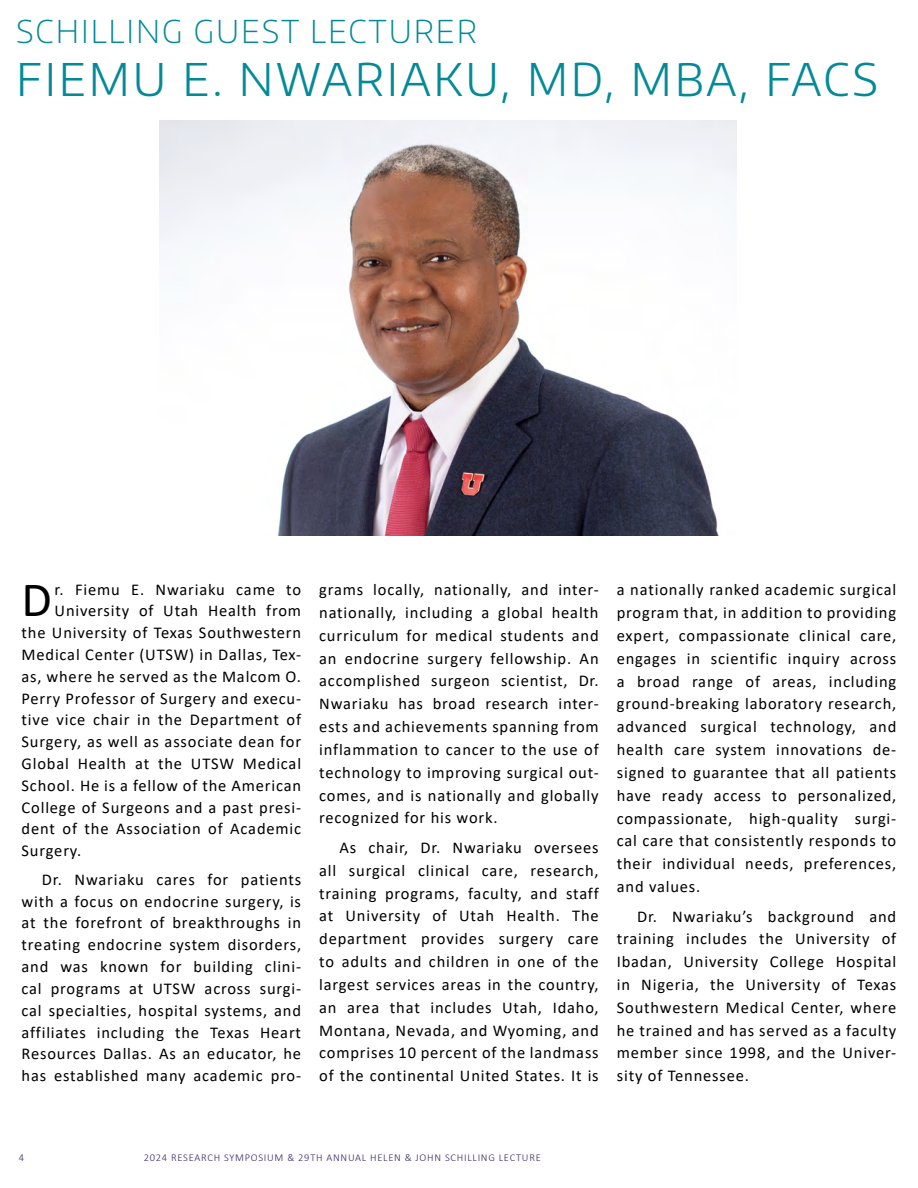
<style>
.page{position:relative;width:918px;height:1188px;background:#fff}
.page>*{position:absolute;margin:0;border:0;box-sizing:border-box;transform-origin:0 0}
.t1{font:49.65px "Calibri";color:#000}
.t2{font:300 45px "Encode Sans Normal";letter-spacing:.06em;color:#038a96}
.t3{font:200 31.5px "Encode Sans Normal";letter-spacing:.06em;color:#038a96}
.t4{font:16.5px/22.8px "Calibri";letter-spacing:.05em;color:#000;text-align:justify}
.t5{font:300 10.5px "Calibri";letter-spacing:.07em;color:#37246a}
</style>
<div class="page">
<img style="left:160px;top:121px;width:577px;height:414px">
<h3 class="t3" style="left:16px;top:11px;width:462px">SCHILLING GUEST LECTURER</h3>
<h2 class="t2" style="left:16px;top:50px;width:863px">FIEMU E. NWARIAKU, MD, MBA, FACS</h2>
<h1 class="t1" style="left:22px;top:565px;width:32px">D</h1>
<p class="t4" style="left:55px;top:578px;width:248px">r. Fiemu E. Nwariaku came to</p>
<p class="t4" style="left:55px;top:599px;width:248px">University of Utah Health from</p>
<p class="t4" style="left:22px;top:621px;width:281px">the University of Texas Southwestern</p>
<p class="t4" style="left:22px;top:643px;width:281px">Medical Center (UTSW) in Dallas, Tex-</p>
<p class="t4" style="left:22px;top:664px;width:281px">as, where he served as the Malcom O.</p>
<p class="t4" style="left:22px;top:686px;width:281px">Perry Professor of Surgery and execu-</p>
<p class="t4" style="left:22px;top:708px;width:281px">tive vice chair in the Department of</p>
<p class="t4" style="left:22px;top:730px;width:281px">Surgery, as well as associate dean for</p>
<p class="t4" style="left:22px;top:752px;width:281px">Global Health at the UTSW Medical</p>
<p class="t4" style="left:22px;top:774px;width:281px">School. He is a fellow of the American</p>
<p class="t4" style="left:22px;top:795px;width:281px">College of Surgeons and a past presi-</p>
<p class="t4" style="left:22px;top:817px;width:281px">dent of the Association of Academic</p>
<p class="t4" style="left:22px;top:839px;width:61px">Surgery.</p>
<p class="t4" style="left:22px;top:868px;width:281px;line-height:21.8px;text-indent:20px">Dr. Nwariaku cares for patients with a focus on endocrine surgery, is at the forefront of breakthroughs in treating endocrine system disorders, and was known for building clini&shy;cal programs at UTSW across surgi&shy;cal specialties, hospital systems, and affiliates including the Texas Heart Resources Dallas. As an educator, he has established many academic pro-</p>
<p class="t4" style="left:319px;top:578px;width:281px">grams locally, nationally, and inter&shy;nationally, including a global health curriculum for medical students and an endocrine surgery fellowship. An accomplished surgeon scientist, Dr.<br>Nwariaku has broad research inter&shy;ests and achievements spanning from inflammation to cancer to the use of technology to improving surgical out&shy;comes, and is nationally and globally recognized for his work.</p>
<p class="t4" style="left:319px;top:836px;width:281px;text-indent:20px">As chair, Dr. Nwariaku oversees all surgical clinical care, research, training programs, faculty, and staff at University of Utah Health. The department provides surgery care to adults and children in one of the largest services areas in the country, an area that includes Utah, Idaho, Montana, Nevada, and Wyoming, and comprises 10 percent of the landmass of the continental United States. It is</p>
<p class="t4" style="left:617px;top:578px;width:281px">a nationally ranked academic surgical program that, in addition to providing expert, compassionate clinical care, engages in scientific inquiry across a broad range of areas, including ground-breaking laboratory research, advanced surgical technology, and health care system innovations de&shy;signed to guarantee that all patients have ready access to personalized, compassionate, high-quality surgi&shy;cal care that consistently responds to their individual needs, preferences, and values.</p>
<p class="t4" style="left:617px;top:904px;width:281px;text-indent:20px">Dr. Nwariaku’s background and training includes the University of Ibadan, University College Hospital in Nigeria, the University of Texas Southwestern Medical Center, where he trained and has served as a faculty member since 1998, and the Univer&shy;sity of Tennessee.</p>
<p class="t5" style="left:19px;top:1151px;width:7px">4</p>
<p class="t5" style="left:144px;top:1151px;width:398px">2024 RESEARCH SYMPOSIUM &amp; 29TH ANNUAL HELEN &amp; JOHN SCHILLING LECTURE</p>
</div>
